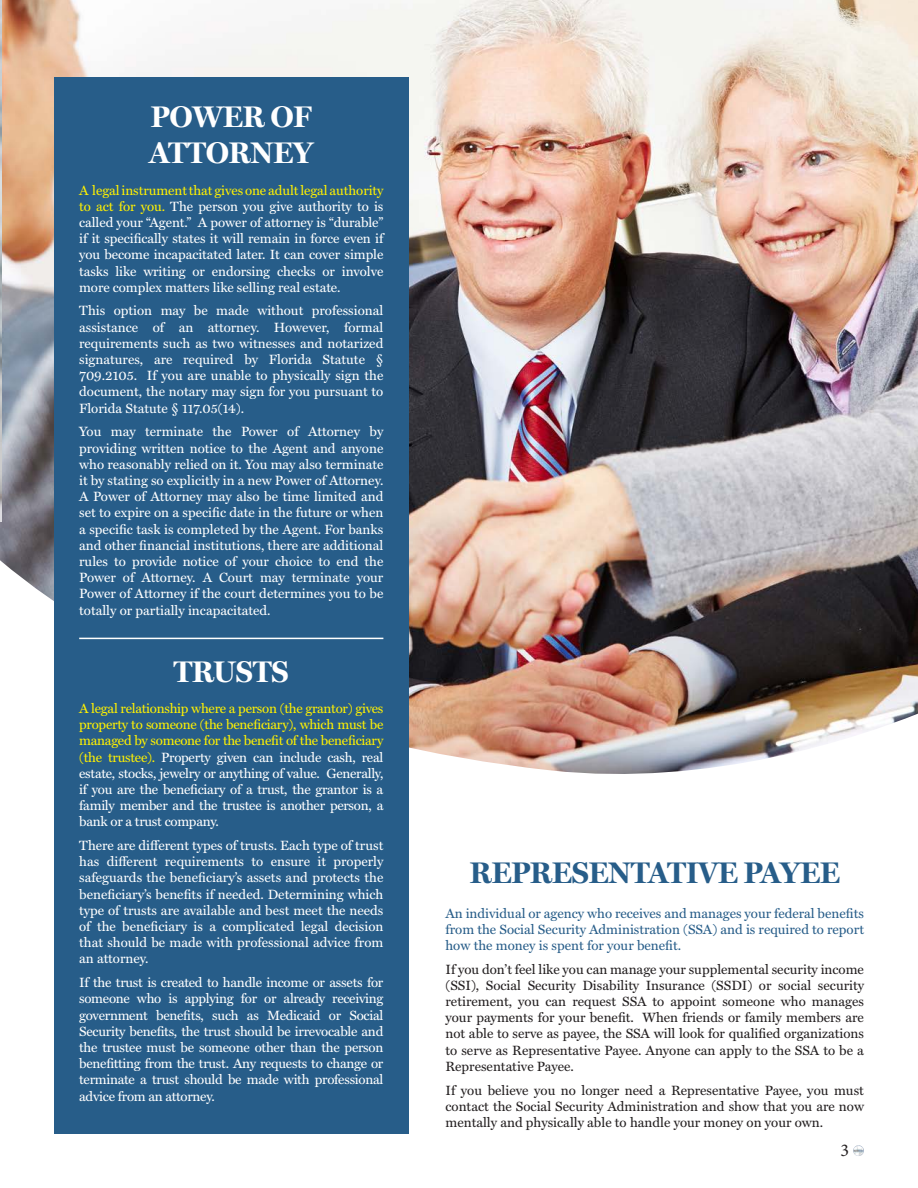
<style>
.page{position:relative;width:918px;height:1188px;background:#fff}
.page>*{position:absolute;margin:0;border:0;box-sizing:border-box;transform-origin:0 0}
.t1{font:700 30px/36px "Miller Display";color:#fff}
.t2{font:700 30px "Miller Display";color:#275d89}
.t3{font:18px "Minion Pro";color:#231f20}
.t4{font:13.5px/16.2px "Miller Text";letter-spacing:-.005em;color:#fff;text-align:justify}
.t5{font:13.5px/16.2px "Miller Text";color:#231f20;text-align:justify}
.t6{font:13.5px/16.2px "Miller Text";color:#275d89;text-align:justify}
.s1{color:#fff101}
</style>
<div class="page">
<svg style="left:853px;top:1145px;width:11px;height:11px"></svg>
<img style="left:0;top:0;width:918px;height:774px">
<img style="left:0;top:0;width:1px;height:521px">
<div style="left:54px;top:77px;width:355px;height:1057px;background:#275d89"></div>
<hr style="left:79px;top:638px;width:304px;height:1px;background:#fff">
<p class="t1" style="left:149px;top:100px;width:166px">POWER OF<br>ATTORNEY</p>
<p class="t4" style="left:79px;top:182px;width:306px"><span class="s1">A legal instrument that gives one adult legal authority to act for you.</span> The person you give authority to is called your “Agent.” A power of attorney is “durable” if it specifically states it will remain in force even if you become incapacitated later. It can cover simple tasks like writing or endorsing checks or involve more complex matters like selling real estate.</p>
<p class="t4" style="left:79px;top:303px;width:306px">This option may be made without professional assistance of an attorney. However, formal requirements such as two witnesses and notarized signatures, are required by Florida Statute § 709.2105. If you are unable to physically sign the document, the notary may sign for you pursuant to Florida Statute § 117.05(14).</p>
<p class="t4" style="left:79px;top:424px;width:306px">You may terminate the Power of Attorney by providing written notice to the Agent and anyone who reasonably relied on it. You may also terminate it by stating so explicitly in a new Power of Attorney.<br>A Power of Attorney may also be time limited and set to expire on a specific date in the future or when a specific task is completed by the Agent. For banks and other financial institutions, there are additional rules to provide notice of your choice to end the Power of Attorney. A Court may terminate your Power of Attorney if the court determines you to be totally or partially incapacitated.</p>
<p class="t1" style="left:174px;top:654px;width:117px">TRUSTS</p>
<p class="t4" style="left:79px;top:701px;width:306px"><span class="s1">A legal relationship where a person (the grantor) gives property to someone (the beneficiary), which must be managed by someone for the benefit of the beneficiary (the trustee).</span> Property given can include cash, real estate, stocks, jewelry or anything of value. Generally, if you are the beneficiary of a trust, the grantor is a family member and the trustee is another person, a bank or a trust company.</p>
<p class="t4" style="left:79px;top:838px;width:306px">There are different types of trusts. Each type of trust has different requirements to ensure it properly safeguards the beneficiary’s assets and protects the beneficiary’s benefits if needed. Determining which type of trusts are available and best meet the needs of the beneficiary is a complicated legal decision that should be made with professional advice from an attorney.</p>
<p class="t4" style="left:79px;top:975px;width:306px">If the trust is created to handle income or assets for someone who is applying for or already receiving government benefits, such as Medicaid or Social Security benefits, the trust should be irrevocable and the trustee must be someone other than the person benefitting from the trust. Any requests to change or terminate a trust should be made with professional advice from an attorney.</p>
<p class="t2" style="left:470px;top:855px;width:371px">REPRESENTATIVE PAYEE</p>
<p class="t6" style="left:446px;top:905px;width:420px">An individual or agency who receives and manages your federal benefits from the Social Security Administration (SSA) and is required to report how the money is spent for your benefit.</p>
<p class="t5" style="left:446px;top:961px;width:420px">If you don’t feel like you can manage your supplemental security income (SSI), Social Security Disability Insurance (SSDI) or social security retirement, you can request SSA to appoint someone who manages your payments for your benefit. When friends or family members are not able to serve as payee, the SSA will look for qualified organizations to serve as Representative Payee. Anyone can apply to the SSA to be a Representative Payee.</p>
<p class="t5" style="left:446px;top:1082px;width:420px">If you believe you no longer need a Representative Payee, you must contact the Social Security Administration and show that you are now mentally and physically able to handle your money on your own.</p>
<h2 class="t3" style="left:840px;top:1138px;width:10px">3</h2>
</div>
